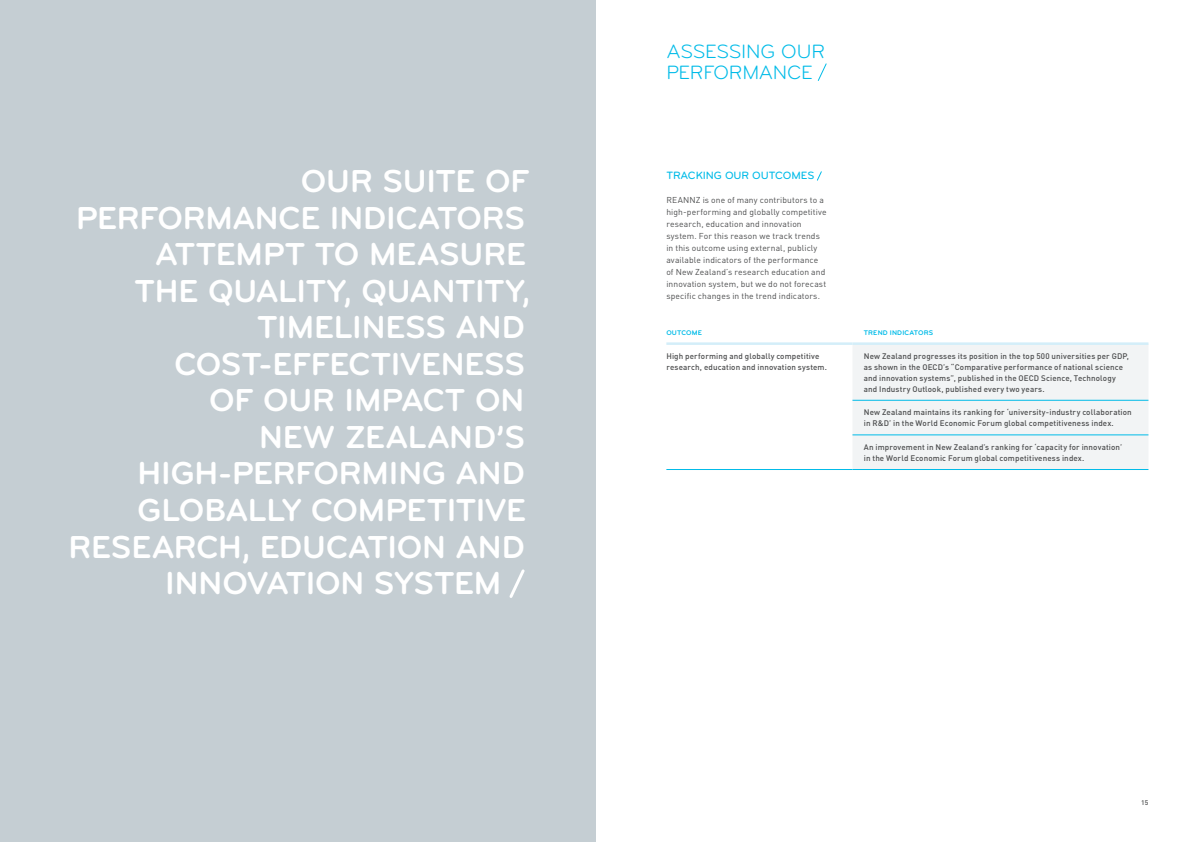
<style>
.page{position:relative;width:1191px;height:842px;background:#fff}
.page>*{position:absolute;margin:0;border:0;box-sizing:border-box;transform-origin:0 0}
.t1{font:700 33px "Bryant Pro";letter-spacing:-.005em;color:#fff}
.Section_Page_Heade{font:20px/21px "Bryant Pro";letter-spacing:-.01em;color:#00bbe8}
.Subhead_1{font:500 11px "Bryant Pro";letter-spacing:-.005em;color:#00bbe8}
.Body_Copy{font:8.5px/12px "DIN";letter-spacing:.015em;color:#4b4c4d}
.Table_Medium{font:500 8px/11px "DIN";letter-spacing:.015em;color:#4b4c4d}
.Table_Heading{font:700 7px "Bryant Pro";letter-spacing:.02em;color:#00bbe8}
.t2{font:500 6.7px "DIN";color:#4b4c4d}
</style>
<div class="page">
<svg style="left:817px;top:171px;width:5px;height:10px"></svg>
<div style="left:852px;top:345px;width:296px;height:124px;background:#f2f4f5"></div>
<hr style="left:852px;top:400px;width:296px;height:1px;background:#00bbe8">
<hr style="left:852px;top:435px;width:296px;height:1px;background:#00bbe8">
<hr style="left:666px;top:342px;width:186px;height:3px;background:#d3eef9">
<hr style="left:852px;top:342px;width:296px;height:3px;background:#d3eef9">
<hr style="left:666px;top:469px;width:186px;height:1px;background:#00bbe8">
<hr style="left:852px;top:469px;width:296px;height:1px;background:#00bbe8">
<div style="left:0;top:0;width:595px;height:842px;background:#c5ced3"></div>
<svg style="left:509px;top:569px;width:16px;height:29px"></svg>
<svg style="left:817px;top:63px;width:10px;height:18px"></svg>
<p class="t1" style="left:301px;top:161px;width:230px">OUR SUITE OF</p>
<p class="t1" style="left:76px;top:197px;width:450px">PERFORMANCE INDICATORS</p>
<p class="t1" style="left:155px;top:234px;width:372px">ATTEMPT TO MEASURE</p>
<p class="t1" style="left:135px;top:270px;width:397px">THE QUALITY, QUANTITY,</p>
<p class="t1" style="left:257px;top:307px;width:269px">TIMELINESS AND</p>
<p class="t1" style="left:174px;top:343px;width:352px">COST-EFFECTIVENESS</p>
<p class="t1" style="left:209px;top:380px;width:316px">OF OUR IMPACT ON</p>
<p class="t1" style="left:259px;top:416px;width:267px">NEW ZEALAND’S</p>
<p class="t1" style="left:137px;top:453px;width:389px">HIGH-PERFORMING AND</p>
<p class="t1" style="left:138px;top:489px;width:390px">GLOBALLY COMPETITIVE</p>
<p class="t1" style="left:68px;top:526px;width:458px">RESEARCH, EDUCATION AND</p>
<p class="t1" style="left:165px;top:562px;width:337px">INNOVATION SYSTEM</p>
<p class="Section_Page_Heade" style="left:666px;top:41px;width:160px">ASSESSING OUR<br>PERFORMANCE</p>
<p class="Subhead_1" style="left:666px;top:169px;width:149px">TRACKING OUR OUTCOMES</p>
<p class="Body_Copy" style="left:666px;top:193px;width:162px">REANNZ is one of many contributors to a high-performing and globally competitive research, education and innovation system. For this reason we track trends in this outcome using external, publicly available indicators of the performance of New Zealand’s research education and innovation system, but we do not forecast specific changes in the trend indicators.</p>
<p class="Table_Heading" style="left:666px;top:328px;width:37px">OUTCOME</p>
<p class="Table_Heading" style="left:864px;top:328px;width:71px">TREND INDICATORS</p>
<p class="Table_Medium" style="left:666px;top:350px;width:162px">High performing and globally competitive research, education and innovation system.</p>
<p class="Table_Medium" style="left:864px;top:350px;width:267px">New Zealand progresses its position in the top 500 universities per GDP, as shown in the OECD’s “Comparative performance of national science and innovation systems”, published in the OECD Science, Technology and Industry Outlook, published every two years.</p>
<p class="Table_Medium" style="left:864px;top:407px;width:269px">New Zealand maintains its ranking for ‘university-industry collaboration in R&amp;D’ in the World Economic Forum global competitiveness index.</p>
<p class="Table_Medium" style="left:864px;top:441px;width:260px">An improvement in New Zealand’s ranking for ‘capacity for innovation’ in the World Economic Forum global competitiveness index.</p>
<p class="t2" style="left:1141px;top:798px;width:9px">15</p>
</div>
